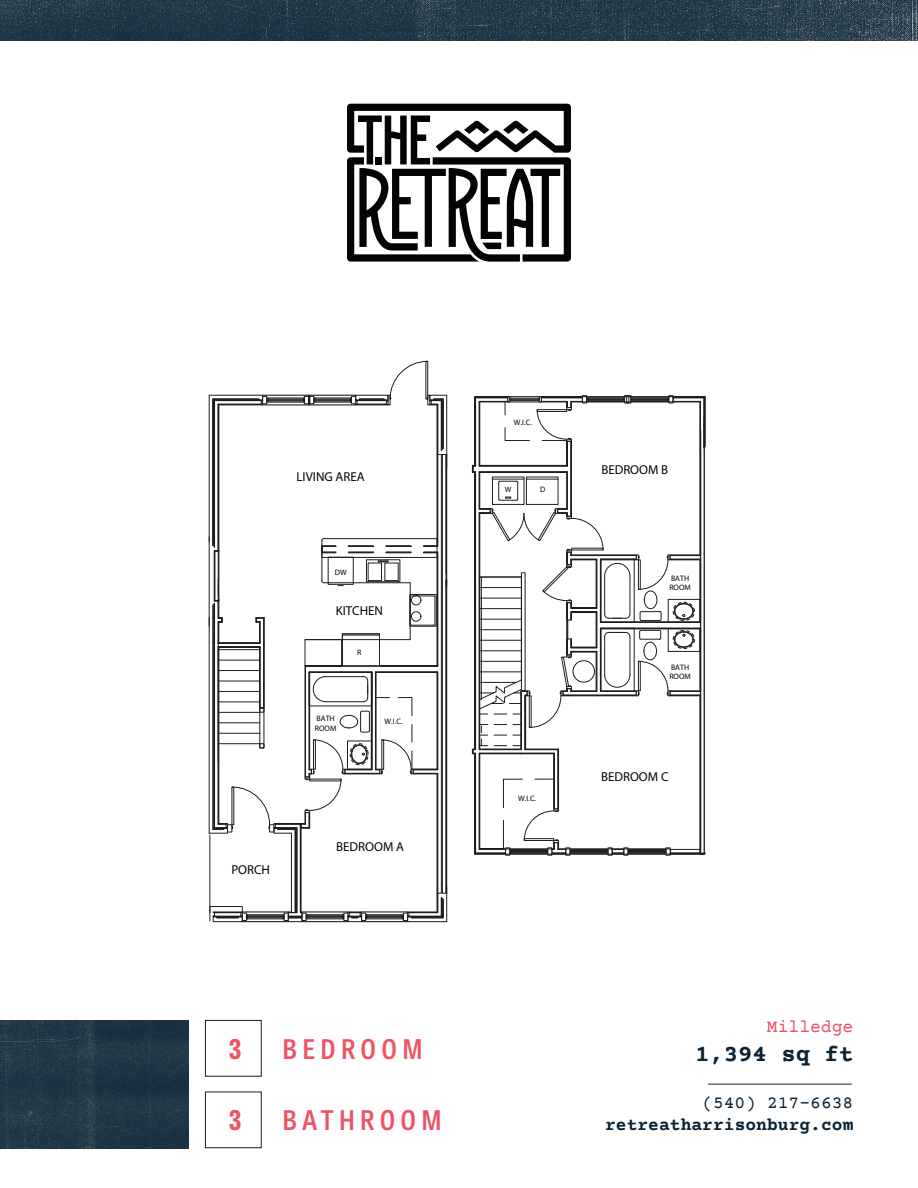
<style>
.page{position:relative;width:918px;height:1188px;background:#fff}
.page>*{position:absolute;margin:0;border:0;box-sizing:border-box;transform-origin:0 0}
.t1{font:600 semi-condensed 27px "Tablet Gothic";letter-spacing:.2em;color:#ef5265}
.t2{font:700 semi-condensed 27px "Tablet Gothic";color:#ef5265}
.t3{font:700 24px "Courier Prime";color:#0b2233}
.t4{font:700 18px "Courier Prime";color:#0b2233}
.t5{font:18px "Courier Prime";color:#0b2233}
.t6{font:18px "Courier Prime";color:#ef5265}
.t7{font:12.9px "Interstate";color:#040503}
.t8{font:7.95px/9.4px "Interstate";color:#040503}
</style>
<div class="page">
<img style="left:0;top:1020px;width:189px;height:128px">
<img style="left:0;top:0;width:918px;height:40px">
<div style="left:205px;top:1020px;width:57px;height:57px;border:1px solid #0b2233"></div>
<svg style="left:347px;top:104px;width:224px;height:158px"></svg>
<hr style="left:708px;top:1084px;width:144px;height:1px;background:#0b2233">
<hr style="left:437px;top:404px;width:1px;height:50px;background:#201d1e">
<hr style="left:441px;top:401px;width:1px;height:49px;background:#201d1e">
<hr style="left:442px;top:400px;width:1px;height:50px;background:#201d1e">
<hr style="left:443px;top:399px;width:1px;height:50px;background:#201d1e">
<hr style="left:446px;top:395px;width:1px;height:73px;background:#201d1e">
<hr style="left:219px;top:405px;width:1px;height:146px;background:#201d1e">
<hr style="left:218px;top:404px;width:1px;height:147px;background:#201d1e">
<hr style="left:214px;top:400px;width:1px;height:146px;background:#201d1e">
<hr style="left:213px;top:399px;width:1px;height:146px;background:#201d1e">
<hr style="left:209px;top:395px;width:1px;height:147px;background:#201d1e">
<hr style="left:310px;top:395px;width:46px;height:1px;background:#201d1e">
<hr style="left:263px;top:395px;width:46px;height:1px;background:#201d1e">
<hr style="left:263px;top:404px;width:46px;height:1px;background:#201d1e">
<hr style="left:310px;top:404px;width:46px;height:1px;background:#201d1e">
<div style="left:314px;top:398px;width:38px;height:2px;border:1px solid #201d1e"></div>
<hr style="left:315px;top:399px;width:35px;height:1px;background:#201d1e">
<div style="left:314px;top:400px;width:38px;height:2px;border:1px solid #201d1e"></div>
<hr style="left:315px;top:401px;width:35px;height:1px;background:#201d1e">
<div style="left:267px;top:398px;width:38px;height:2px;border:1px solid #201d1e"></div>
<hr style="left:268px;top:399px;width:35px;height:1px;background:#201d1e">
<div style="left:267px;top:400px;width:38px;height:2px;border:1px solid #201d1e"></div>
<svg style="left:209px;top:395px;width:60px;height:10px"></svg>
<svg style="left:303px;top:395px;width:13px;height:10px"></svg>
<hr style="left:268px;top:401px;width:35px;height:1px;background:#201d1e">
<svg style="left:209px;top:454px;width:238px;height:468px"></svg>
<svg style="left:472px;top:395px;width:234px;height:460px"></svg>
<div style="left:638px;top:661px;width:3px;height:30px;border:1px solid #201d1e"></div>
<svg style="left:350px;top:361px;width:97px;height:44px"></svg>
<div style="left:426px;top:361px;width:2px;height:38px;border:1px solid #201d1e"></div>
<div style="left:670px;top:849px;width:30px;height:4px;border:1px solid #201d1e"></div>
<h3 class="t7" style="left:297px;top:469px;width:70px">LIVING AREA</h3>
<p class="t8" style="left:335px;top:567px;width:13px">DW</p>
<h3 class="t7" style="left:336px;top:602px;width:49px">KITCHEN</h3>
<p class="t8" style="left:357px;top:648px;width:6px">R</p>
<p class="t8" style="left:315px;top:714px;width:23px">BATH<br>ROOM</p>
<p class="t8" style="left:385px;top:716px;width:20px">W.I.C.</p>
<h3 class="t7" style="left:231px;top:862px;width:40px">PORCH</h3>
<h3 class="t7" style="left:336px;top:839px;width:69px">BEDROOM A</h3>
<h1 class="t2" style="left:229px;top:1030px;width:14px">3</h1>
<h1 class="t1" style="left:282px;top:1030px;width:142px">BEDROOM</h1>
<h1 class="t2" style="left:229px;top:1101px;width:14px">3</h1>
<h1 class="t1" style="left:282px;top:1102px;width:161px">BATHROOM</h1>
<p class="t8" style="left:514px;top:417px;width:20px">W.I.C.</p>
<p class="t8" style="left:505px;top:484px;width:8px">W</p>
<p class="t8" style="left:540px;top:484px;width:7px">D</p>
<p class="t8" style="left:518px;top:794px;width:20px">W.I.C.</p>
<h3 class="t7" style="left:601px;top:462px;width:68px">BEDROOM B</h3>
<p class="t8" style="left:669px;top:573px;width:23px">BATH<br>ROOM</p>
<p class="t8" style="left:669px;top:662px;width:23px">BATH<br>ROOM</p>
<h3 class="t7" style="left:601px;top:769px;width:69px">BEDROOM C</h3>
<h3 class="t6" style="left:767px;top:1016px;width:88px">Milledge</h3>
<h2 class="t3" style="left:695px;top:1040px;width:160px">1,394 sq ft</h2>
<h3 class="t5" style="left:702px;top:1093px;width:153px">(540) 217-6638</h3>
<h3 class="t4" style="left:605px;top:1114px;width:250px">retreatharrisonburg.com</h3>
</div>
